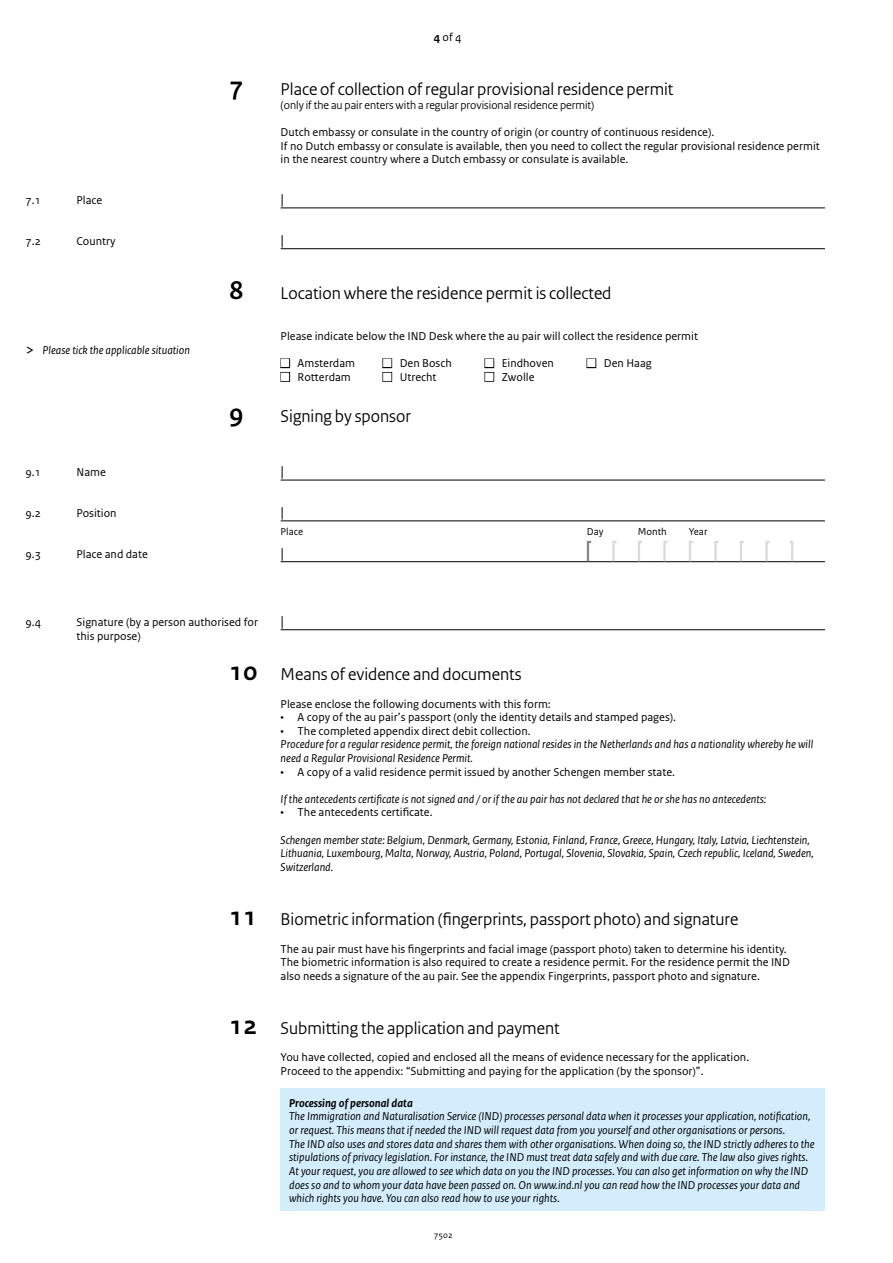
<style>
.page{position:relative;width:893px;height:1263px;background:#fff}
.page>*{position:absolute;margin:0;border:0;box-sizing:border-box;transform-origin:0 0}
._05_RO_Rubriek{font:700 27px "Rijksoverheid Sans Heading";color:#000}
._05_RO_Rubriek-2{font:18px "Rijksoverheid Sans Heading";color:#000}
._09_RO_Antwoord___li{font:15px "Rijksoverheid Sans Text";color:#000}
._10_RO_Antwoord___li{font:15px "Rijksoverheid Sans Text";color:#000}
._12_RO_Antwoord-plat{font:italic 12px/13.6px "Rijksoverheid Sans Text";color:#000}
._12_RO_Antwoord-plat-2{font:12px/13.6px "Rijksoverheid Sans Text";color:#000}
._05_RO_Rubriek-3{font:12px/13.6px "Rijksoverheid Sans Text";color:#000}
._06_RO_Vraag{font:12px/13.6px "Rijksoverheid Sans Text";color:#000}
._05_RO_Rubriek-4{font:12px "Rijksoverheid Sans Heading";color:#000}
._07_RO_Vraag-instruc{font:italic 12px "Rijksoverheid Sans Text";color:#000}
._08_RO_Subvraag_tabe{font:10.5px "Rijksoverheid Sans Text";color:#000}
.t1{font:9px "Rijksoverheid Sans Text";color:#000}
.s1{font-weight:700}
.s2{font-style:normal;font-size:16.5px}
.s3{color:#fff}
.s4{font-weight:700;font-size:27px}
</style>
<div class="page">
<div style="left:281px;top:1089px;width:544px;height:122px;background:#d3edfc"></div>
<hr style="left:281px;top:207px;width:544px;height:1px;background:#000">
<hr style="left:281px;top:248px;width:544px;height:1px;background:#000">
<hr style="left:281px;top:480px;width:544px;height:1px;background:#000">
<hr style="left:281px;top:520px;width:544px;height:1px;background:#000">
<hr style="left:281px;top:561px;width:544px;height:1px;background:#000">
<hr style="left:281px;top:629px;width:544px;height:1px;background:#000">
<svg style="left:586px;top:540px;width:7px;height:23px"></svg>
<svg style="left:611px;top:541px;width:8px;height:22px"></svg>
<svg style="left:713px;top:541px;width:8px;height:22px"></svg>
<svg style="left:739px;top:541px;width:7px;height:22px"></svg>
<svg style="left:764px;top:541px;width:8px;height:22px"></svg>
<svg style="left:662px;top:541px;width:8px;height:22px"></svg>
<svg style="left:787px;top:541px;width:7px;height:22px"></svg>
<svg style="left:637px;top:541px;width:7px;height:22px"></svg>
<svg style="left:688px;top:541px;width:7px;height:22px"></svg>
<div style="left:280px;top:358px;width:10px;height:10px;border:2px solid #000"></div>
<div style="left:382px;top:358px;width:10px;height:10px;border:2px solid #000"></div>
<div style="left:484px;top:358px;width:10px;height:10px;border:2px solid #000"></div>
<div style="left:586px;top:358px;width:10px;height:10px;border:2px solid #000"></div>
<div style="left:280px;top:372px;width:10px;height:10px;border:2px solid #000"></div>
<div style="left:382px;top:372px;width:10px;height:10px;border:2px solid #000"></div>
<div style="left:484px;top:372px;width:10px;height:10px;border:2px solid #000"></div>
<p class="_05_RO_Rubriek-3" style="left:434px;top:30px;width:29px"><span class="s1">4</span> of 4</p>
<p class="_06_RO_Vraag" style="left:26px;top:194px;width:17px">7.1</p>
<p class="_06_RO_Vraag" style="left:77px;top:194px;width:27px">Place</p>
<p class="_06_RO_Vraag" style="left:26px;top:234px;width:17px">7.2</p>
<p class="_06_RO_Vraag" style="left:77px;top:234px;width:40px">Country</p>
<p class="_07_RO_Vraag-instruc" style="left:26px;top:343px;width:166px"><span class="s2">&gt;</span> Please tick the applicable situation</p>
<p class="_06_RO_Vraag" style="left:26px;top:466px;width:17px">9.1</p>
<p class="_06_RO_Vraag" style="left:77px;top:466px;width:31px">Name</p>
<p class="_06_RO_Vraag" style="left:26px;top:506px;width:17px">9.2</p>
<p class="_06_RO_Vraag" style="left:77px;top:506px;width:42px">Position</p>
<p class="_06_RO_Vraag" style="left:26px;top:547px;width:17px">9.3</p>
<p class="_06_RO_Vraag" style="left:77px;top:547px;width:73px">Place and date</p>
<p class="_05_RO_Rubriek" style="left:230px;top:71px;width:15px">7</p>
<p class="_05_RO_Rubriek-2" style="left:281px;top:79px;width:394px">Place of collection of regular provisional residence permit</p>
<p class="_05_RO_Rubriek-4" style="left:281px;top:98px;width:315px">(only if the au pair enters with a regular provisional residence permit)</p>
<p class="_12_RO_Antwoord-plat-2" style="left:281px;top:126px;width:541px">Dutch embassy or consulate in the country of origin (or country of continuous residence).<br>If no Dutch embassy or consulate is available, then you need to collect the regular provisional residence permit in the nearest country where a Dutch embassy or consulate is available.</p>
<p class="_09_RO_Antwoord___li" style="left:281px;top:191px;width:5px">|</p>
<p class="_09_RO_Antwoord___li" style="left:281px;top:231px;width:5px">|</p>
<p class="_05_RO_Rubriek" style="left:230px;top:275px;width:15px">8</p>
<p class="_05_RO_Rubriek-2" style="left:281px;top:283px;width:332px">Location where the residence permit is collected</p>
<p class="_12_RO_Antwoord-plat-2" style="left:281px;top:330px;width:419px">Please indicate below the IND Desk where the au pair will collect the residence permit</p>
<p class="_12_RO_Antwoord-plat-2" style="left:281px;top:357px;width:76px"><span class="s3">■</span> Amsterdam</p>
<p class="_12_RO_Antwoord-plat-2" style="left:383px;top:357px;width:71px"><span class="s3">■</span> Den Bosch</p>
<p class="_12_RO_Antwoord-plat-2" style="left:485px;top:357px;width:71px"><span class="s3">■</span> Eindhoven</p>
<p class="_12_RO_Antwoord-plat-2" style="left:587px;top:357px;width:66px"><span class="s3">■</span> Den Haag</p>
<p class="_12_RO_Antwoord-plat-2" style="left:281px;top:370px;width:72px"><span class="s3">■</span> Rotterdam</p>
<p class="_12_RO_Antwoord-plat-2" style="left:383px;top:370px;width:55px"><span class="s3">■</span> Utrecht</p>
<p class="_12_RO_Antwoord-plat-2" style="left:485px;top:370px;width:51px"><span class="s3">■</span> Zwolle</p>
<p class="_05_RO_Rubriek" style="left:230px;top:398px;width:15px">9</p>
<p class="_05_RO_Rubriek-2" style="left:281px;top:406px;width:132px">Signing by sponsor</p>
<p class="_09_RO_Antwoord___li" style="left:281px;top:463px;width:5px">|</p>
<p class="_09_RO_Antwoord___li" style="left:281px;top:504px;width:5px">|</p>
<p class="_08_RO_Subvraag_tabe" style="left:281px;top:526px;width:24px">Place</p>
<p class="_08_RO_Subvraag_tabe" style="left:587px;top:526px;width:18px">Day</p>
<p class="_08_RO_Subvraag_tabe" style="left:638px;top:526px;width:31px">Month</p>
<p class="_08_RO_Subvraag_tabe" style="left:689px;top:526px;width:20px">Year</p>
<p class="_10_RO_Antwoord___li" style="left:281px;top:544px;width:5px">|</p>
<p class="_06_RO_Vraag" style="left:26px;top:615px;width:17px">9.4</p>
<p class="_06_RO_Vraag" style="left:77px;top:615px;width:183px">Signature (by a person authorised for this purpose)</p>
<p class="_10_RO_Antwoord___li" style="left:281px;top:612px;width:5px">|</p>
<p class="_05_RO_Rubriek-2" style="left:230px;top:664px;width:293px"><span class="s4">10</span> Means of evidence and documents</p>
<p class="_12_RO_Antwoord-plat-2" style="left:281px;top:697px;width:272px">Please enclose the following documents with this form:</p>
<p class="_12_RO_Antwoord-plat-2" style="left:281px;top:711px;width:397px">• A copy of the au pair’s passport (only the identity details and stamped pages).</p>
<p class="_12_RO_Antwoord-plat-2" style="left:281px;top:724px;width:251px">• The completed appendix direct debit collection.</p>
<p class="_12_RO_Antwoord-plat" style="left:281px;top:738px;width:534px">Procedure for a regular residence permit, the foreign national resides in the Netherlands and has a nationality whereby he will need a Regular Provisional Residence Permit.</p>
<p class="_12_RO_Antwoord-plat-2" style="left:281px;top:765px;width:396px">• A copy of a valid residence permit issued by another Schengen member state.</p>
<p class="_12_RO_Antwoord-plat" style="left:281px;top:792px;width:487px">If the antecedents certificate is not signed and / or if the au pair has not declared that he or she has no antecedents:</p>
<p class="_12_RO_Antwoord-plat-2" style="left:281px;top:806px;width:154px">• The antecedents certificate.</p>
<p class="_12_RO_Antwoord-plat" style="left:281px;top:833px;width:535px">Schengen member state: Belgium, Denmark, Germany, Estonia, Finland, France, Greece, Hungary, Italy, Latvia, Liechtenstein,<br>Lithuania, Luxembourg, Malta, Norway, Austria, Poland, Portugal, Slovenia, Slovakia, Spain, Czech republic, Iceland, Sweden,<br>Switzerland.</p>
<p class="_05_RO_Rubriek-2" style="left:230px;top:909px;width:510px"><span class="s4">11</span> Biometric information (fingerprints, passport photo) and signature</p>
<p class="_05_RO_Rubriek-3" style="left:281px;top:942px;width:511px">The au pair must have his fingerprints and facial image (passport photo) taken to determine his identity.<br>The biometric information is also required to create a residence permit. For the residence permit the IND also needs a signature of the au pair. See the appendix Fingerprints, passport photo and signature.</p>
<p class="_05_RO_Rubriek-2" style="left:230px;top:1018px;width:332px"><span class="s4">12</span> Submitting the application and payment</p>
<p class="_05_RO_Rubriek-3" style="left:281px;top:1051px;width:470px">You have collected, copied and enclosed all the means of evidence necessary for the application.<br>Proceed to the appendix: “Submitting and paying for the application (by the sponsor)”.</p>
<p class="_12_RO_Antwoord-plat" style="left:289px;top:1096px;width:527px"><span class="s1">Processing of personal data<br></span>The Immigration and Naturalisation Service (IND) processes personal data when it processes your application, notification, or request. This means that if needed the IND will request data from you yourself and other organisations or persons.<br>The IND also uses and stores data and shares them with other organisations. When doing so, the IND strictly adheres to the stipulations of privacy legislation. For instance, the IND must treat data safely and with due care. The law also gives rights.<br>At your request, you are allowed to see which data on you the IND processes. You can also get information on why the IND does so and to whom your data have been passed on. On www.ind.nl you can read how the IND processes your data and which rights you have. You can also read how to use your rights.</p>
<p class="t1" style="left:434px;top:1230px;width:21px">7502</p>
</div>
